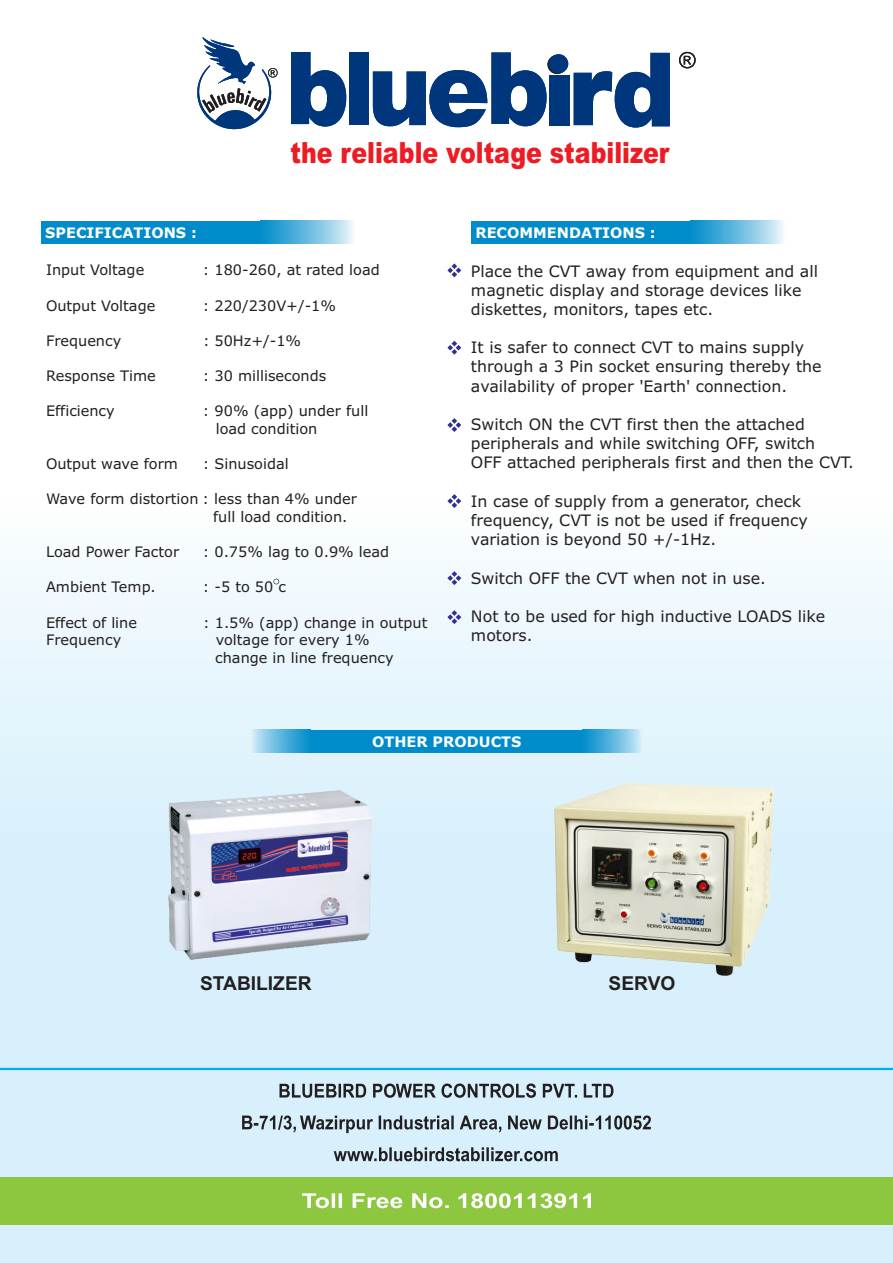
<style>
.page{position:relative;width:893px;height:1263px;background:#fff}
.page>*{position:absolute;margin:0;border:0;box-sizing:border-box;transform-origin:0 0}
.t1{font:900 29.25px "Arial";color:#ed1c24;scale:.81 1}
.t2{font:700 19.2px "Arial";color:#231f20}
.t3{font:15.75px/19.2px "Verdana";color:#231f20}
.t4{font:14.55px/17.5px "Verdana";color:#231f20}
.t5{font:700 14.55px "Verdana";color:#fff}
</style>
<div class="page">
<div style="left:0;top:472px;width:893px;height:791px;background:linear-gradient(to bottom,#f5fbff,#caebf9)"></div>
<svg style="left:197px;top:37px;width:81px;height:92px"></svg>
<svg style="left:679px;top:52px;width:17px;height:16px"></svg>
<svg style="left:547px;top:55px;width:20px;height:19px"></svg>
<svg style="left:291px;top:52px;width:55px;height:75px"></svg>
<div style="left:349px;top:53px;width:19px;height:72px;background:#00377c"></div>
<svg style="left:373px;top:52px;width:174px;height:75px"></svg>
<div style="left:549px;top:75px;width:20px;height:50px;background:#00377c"></div>
<svg style="left:574px;top:53px;width:96px;height:75px"></svg>
<div style="left:549px;top:54px;width:19px;height:19px;background:#00377c;border-radius:50%"></div>
<svg style="left:41px;top:221px;width:312px;height:23px;background:#209ad1"></svg>
<svg style="left:273px;top:579px;width:6px;height:5px"></svg>
<svg style="left:471px;top:221px;width:312px;height:23px;background:#209ad1"></svg>
<svg style="left:447px;top:263px;width:14px;height:14px"></svg>
<svg style="left:447px;top:341px;width:14px;height:14px"></svg>
<svg style="left:447px;top:418px;width:14px;height:14px"></svg>
<svg style="left:447px;top:494px;width:14px;height:14px"></svg>
<svg style="left:447px;top:571px;width:14px;height:14px"></svg>
<svg style="left:447px;top:610px;width:14px;height:14px"></svg>
<img style="left:555px;top:784px;width:218px;height:191px">
<svg style="left:447px;top:730px;width:196px;height:23px;background:#1f9ad1"></svg>
<svg style="left:249px;top:730px;width:198px;height:23px;background:#1f9ad1"></svg>
<hr style="left:0;top:1068px;width:893px;height:2px;background:#00aeef">
<div style="left:0;top:1177px;width:893px;height:47px;background:#8dc73f"></div>
<svg style="left:242px;top:1083px;width:409px;height:78px;background:#b7cbd6"></svg>
<svg style="left:302px;top:1193px;width:289px;height:15px"></svg>
<img style="left:169px;top:790px;width:203px;height:170px">
<img style="left:287px;top:863px;width:53px;height:8px">
<h1 class="t1" style="left:290px;top:142px;width:469px">the reliable voltage stabilizer</h1>
<p class="t5" style="left:45px;top:226px;width:153px">SPECIFICATIONS :</p>
<p class="t4" style="left:46px;top:263px;width:100px">Input Voltage</p>
<p class="t4" style="left:203px;top:263px;width:178px">: 180-260, at rated load</p>
<p class="t4" style="left:46px;top:298px;width:111px">Output Voltage</p>
<p class="t4" style="left:203px;top:298px;width:135px">: 220/230V+/-1%</p>
<p class="t4" style="left:46px;top:333px;width:77px">Frequency</p>
<p class="t4" style="left:203px;top:333px;width:100px">: 50Hz+/-1%</p>
<p class="t4" style="left:46px;top:368px;width:111px">Response Time</p>
<p class="t4" style="left:203px;top:368px;width:125px">: 30 milliseconds</p>
<p class="t4" style="left:46px;top:403px;width:70px">Efficiency</p>
<p class="t4" style="left:216px;top:403px;width:154px;text-indent:-13px">: 90% (app) under full load condition</p>
<p class="t4" style="left:46px;top:456px;width:133px">Output wave form</p>
<p class="t4" style="left:203px;top:456px;width:87px">: Sinusoidal</p>
<p class="t4" style="left:213px;top:492px;width:145px;text-indent:-167px">Wave form distortion : less than 4% under full load condition.</p>
<p class="t4" style="left:46px;top:544px;width:135px">Load Power Factor</p>
<p class="t4" style="left:203px;top:544px;width:188px">: 0.75% lag to 0.9% lead</p>
<p class="t4" style="left:46px;top:580px;width:111px">Ambient Temp.</p>
<p class="t4" style="left:203px;top:580px;width:85px">: -5 to 50 c</p>
<p class="t4" style="left:46px;top:615px;width:93px">Effect of line</p>
<p class="t4" style="left:203px;top:615px;width:226px">: 1.5% (app) change in output</p>
<p class="t4" style="left:46px;top:632px;width:77px">Frequency</p>
<p class="t4" style="left:215px;top:632px;width:180px">voltage for every 1% change in line frequency</p>
<p class="t5" style="left:475px;top:226px;width:182px">RECOMMENDATIONS :</p>
<p class="t3" style="left:471px;top:262px;width:349px">Place the CVT away from equipment and all magnetic display and storage devices like diskettes, monitors, tapes etc.</p>
<p class="t3" style="left:471px;top:339px;width:352px">It is safer to connect CVT to mains supply through a 3 Pin socket ensuring thereby the availability of proper 'Earth' connection.</p>
<p class="t3" style="left:471px;top:416px;width:385px">Switch ON the CVT first then the attached peripherals and while switching OFF, switch<br>OFF attached peripherals first and then the CVT.</p>
<p class="t3" style="left:471px;top:493px;width:338px">In case of supply from a generator, check frequency, CVT is not be used if frequency variation is beyond 50 +/-1Hz.</p>
<p class="t3" style="left:471px;top:570px;width:296px">Switch OFF the CVT when not in use.</p>
<p class="t3" style="left:471px;top:608px;width:356px">Not to be used for high inductive LOADS like motors.</p>
<p class="t5" style="left:372px;top:735px;width:151px">OTHER PRODUCTS</p>
<p class="t2" style="left:200px;top:976px;width:113px">STABILIZER</p>
<p class="t2" style="left:609px;top:976px;width:68px">SERVO</p>
</div>
